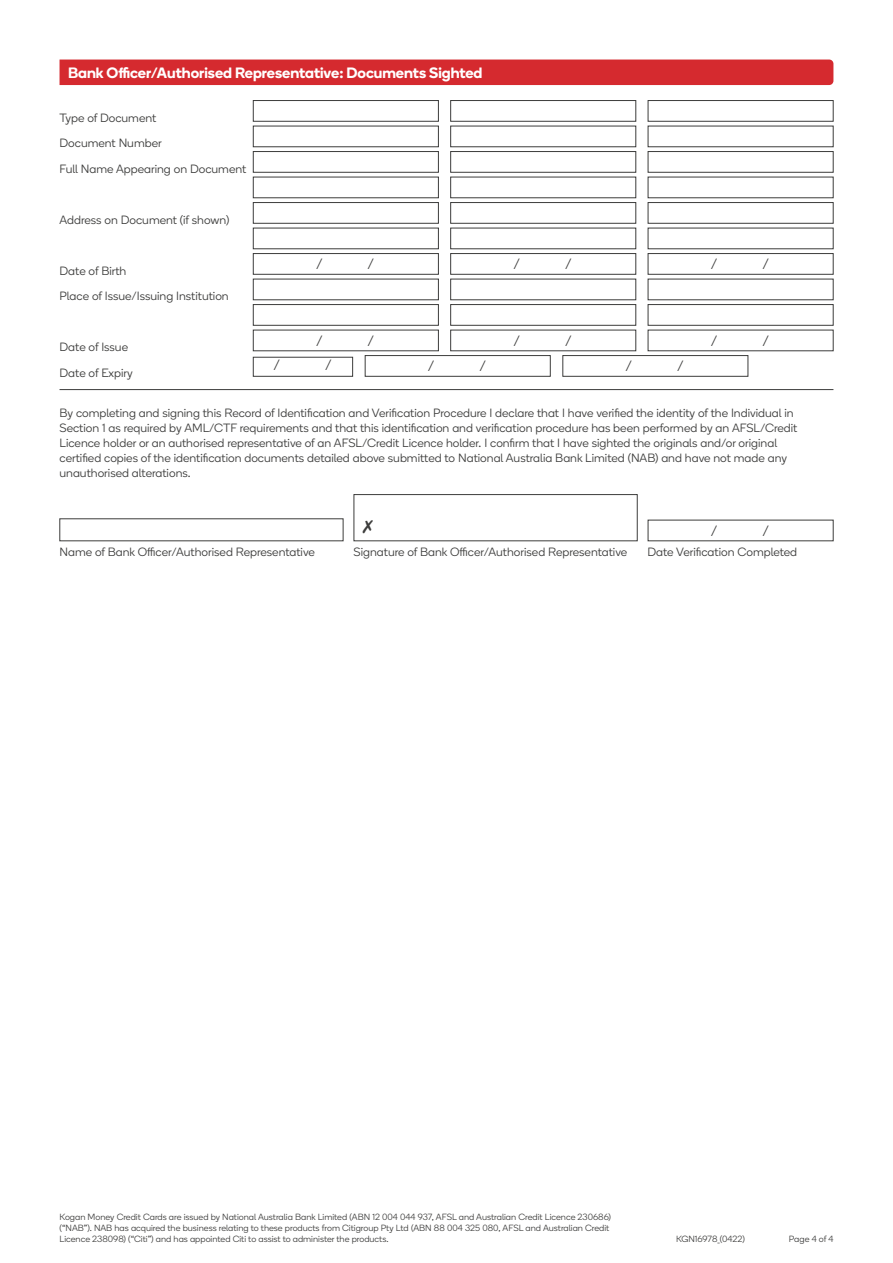
<style>
.page{position:relative;width:893px;height:1263px;background:#fff}
.page>*{position:absolute;margin:0;border:0;box-sizing:border-box;transform-origin:0 0}
.t1{font:600 15px "Boing";color:#fff}
.t2{font:300 15px "Boing";color:#3c3c3b}
.t3{font:300 12px/15px "Boing";color:#3c3c3b}
.t4{font:300 9px/10.8px "Boing";color:#3c3c3b}
</style>
<div class="page">
<hr style="left:60px;top:389px;width:773px;height:1px;background:#3c3c3b">
<div style="left:60px;top:60px;width:773px;height:25px;background:#d52a2f"></div>
<div style="left:253px;top:100px;width:186px;height:22px;border:1px solid #3c3c3b"></div>
<div style="left:450px;top:100px;width:186px;height:22px;border:1px solid #3c3c3b"></div>
<div style="left:648px;top:100px;width:185px;height:22px;border:1px solid #3c3c3b"></div>
<div style="left:253px;top:126px;width:186px;height:21px;border:1px solid #3c3c3b"></div>
<div style="left:450px;top:126px;width:186px;height:21px;border:1px solid #3c3c3b"></div>
<div style="left:648px;top:126px;width:185px;height:21px;border:1px solid #3c3c3b"></div>
<div style="left:253px;top:151px;width:186px;height:22px;border:1px solid #3c3c3b"></div>
<div style="left:450px;top:151px;width:186px;height:22px;border:1px solid #3c3c3b"></div>
<div style="left:648px;top:151px;width:185px;height:22px;border:1px solid #3c3c3b"></div>
<div style="left:253px;top:177px;width:186px;height:21px;border:1px solid #3c3c3b"></div>
<div style="left:450px;top:177px;width:186px;height:21px;border:1px solid #3c3c3b"></div>
<div style="left:648px;top:177px;width:185px;height:21px;border:1px solid #3c3c3b"></div>
<div style="left:253px;top:202px;width:186px;height:22px;border:1px solid #3c3c3b"></div>
<div style="left:450px;top:202px;width:186px;height:22px;border:1px solid #3c3c3b"></div>
<div style="left:648px;top:202px;width:185px;height:22px;border:1px solid #3c3c3b"></div>
<div style="left:253px;top:228px;width:186px;height:21px;border:1px solid #3c3c3b"></div>
<div style="left:450px;top:228px;width:186px;height:21px;border:1px solid #3c3c3b"></div>
<div style="left:648px;top:228px;width:185px;height:21px;border:1px solid #3c3c3b"></div>
<div style="left:253px;top:253px;width:186px;height:22px;border:1px solid #3c3c3b"></div>
<div style="left:450px;top:253px;width:186px;height:22px;border:1px solid #3c3c3b"></div>
<div style="left:648px;top:253px;width:185px;height:22px;border:1px solid #3c3c3b"></div>
<div style="left:253px;top:279px;width:186px;height:21px;border:1px solid #3c3c3b"></div>
<div style="left:450px;top:279px;width:186px;height:21px;border:1px solid #3c3c3b"></div>
<div style="left:648px;top:279px;width:185px;height:21px;border:1px solid #3c3c3b"></div>
<div style="left:253px;top:304px;width:186px;height:22px;border:1px solid #3c3c3b"></div>
<div style="left:450px;top:304px;width:186px;height:22px;border:1px solid #3c3c3b"></div>
<div style="left:648px;top:304px;width:185px;height:22px;border:1px solid #3c3c3b"></div>
<div style="left:253px;top:330px;width:186px;height:21px;border:1px solid #3c3c3b"></div>
<div style="left:450px;top:330px;width:186px;height:21px;border:1px solid #3c3c3b"></div>
<div style="left:648px;top:330px;width:185px;height:21px;border:1px solid #3c3c3b"></div>
<div style="left:253px;top:357px;width:100px;height:20px;border:1px solid #3c3c3b"></div>
<div style="left:365px;top:355px;width:186px;height:22px;border:1px solid #3c3c3b"></div>
<div style="left:563px;top:355px;width:185px;height:22px;border:1px solid #3c3c3b"></div>
<div style="left:60px;top:518px;width:283px;height:23px;border:1px solid #3c3c3b"></div>
<div style="left:354px;top:494px;width:283px;height:47px;border:1px solid #3c3c3b"></div>
<p class="t1" style="left:68px;top:62px;width:416px">Bank Officer/Authorised Representative: Documents Sighted</p>
<p class="t3" style="left:60px;top:105px;width:188px;line-height:25.5px">Type of Document<br>Document Number<br>Full Name Appearing on Document</p>
<p class="t3" style="left:60px;top:212px;width:171px">Address on Document (if shown)</p>
<p class="t3" style="left:60px;top:263px;width:68px">Date of Birth</p>
<p class="t3" style="left:60px;top:288px;width:171px">Place of Issue/Issuing Institution</p>
<p class="t3" style="left:60px;top:339px;width:70px">Date of Issue</p>
<p class="t2" style="left:316px;top:255px;width:8px">/</p>
<p class="t2" style="left:368px;top:255px;width:8px">/</p>
<p class="t2" style="left:513px;top:255px;width:8px">/</p>
<p class="t2" style="left:565px;top:255px;width:8px">/</p>
<p class="t2" style="left:711px;top:255px;width:8px">/</p>
<p class="t2" style="left:762px;top:255px;width:8px">/</p>
<p class="t2" style="left:316px;top:331px;width:8px">/</p>
<p class="t2" style="left:368px;top:331px;width:8px">/</p>
<p class="t2" style="left:513px;top:331px;width:8px">/</p>
<p class="t2" style="left:565px;top:331px;width:8px">/</p>
<p class="t2" style="left:711px;top:331px;width:8px">/</p>
<p class="t2" style="left:762px;top:331px;width:8px">/</p>
<p class="t2" style="left:274px;top:355px;width:8px">/</p>
<p class="t2" style="left:325px;top:355px;width:8px">/</p>
<p class="t2" style="left:428px;top:357px;width:8px">/</p>
<p class="t2" style="left:479px;top:357px;width:8px">/</p>
<p class="t2" style="left:626px;top:357px;width:8px">/</p>
<p class="t2" style="left:677px;top:357px;width:8px">/</p>
<p class="t3" style="left:60px;top:405px;width:739px">By completing and signing this Record of Identification and Verification Procedure I declare that I have verified the identity of the Individual in Section 1 as required by AML/CTF requirements and that this identification and verification procedure has been performed by an AFSL/Credit Licence holder or an authorised representative of an AFSL/Credit Licence holder. I confirm that I have sighted the originals and/or original certified copies of the identification documents detailed above submitted to National Australia Bank Limited (NAB) and have not made any unauthorised alterations.</p>
<p class="t3" style="left:60px;top:365px;width:75px">Date of Expiry</p>
<p class="t2" style="left:711px;top:521px;width:8px">/</p>
<p class="t2" style="left:762px;top:521px;width:8px">/</p>
<p class="t3" style="left:60px;top:544px;width:257px">Name of Bank Officer/Authorised Representative</p>
<p class="t3" style="left:354px;top:544px;width:275px">Signature of Bank Officer/Authorised Representative</p>
<p class="t3" style="left:647px;top:544px;width:151px">Date Verification Completed</p>
<p class="t4" style="left:60px;top:1211px;width:553px">Kogan Money Credit Cards are issued by National Australia Bank Limited (ABN 12 004 044 937, AFSL and Australian Credit Licence 230686) (“NAB”). NAB has acquired the business relating to these products from Citigroup Pty Ltd (ABN 88 004 325 080, AFSL and Australian Credit<br>Licence 238098) (“Citi”) and has appointed Citi to assist to administer the products.</p>
<p class="t4" style="left:676px;top:1233px;width:70px">KGN16978_(0422)</p>
<p class="t4" style="left:789px;top:1233px;width:46px">Page 4 of 4</p>
</div>
